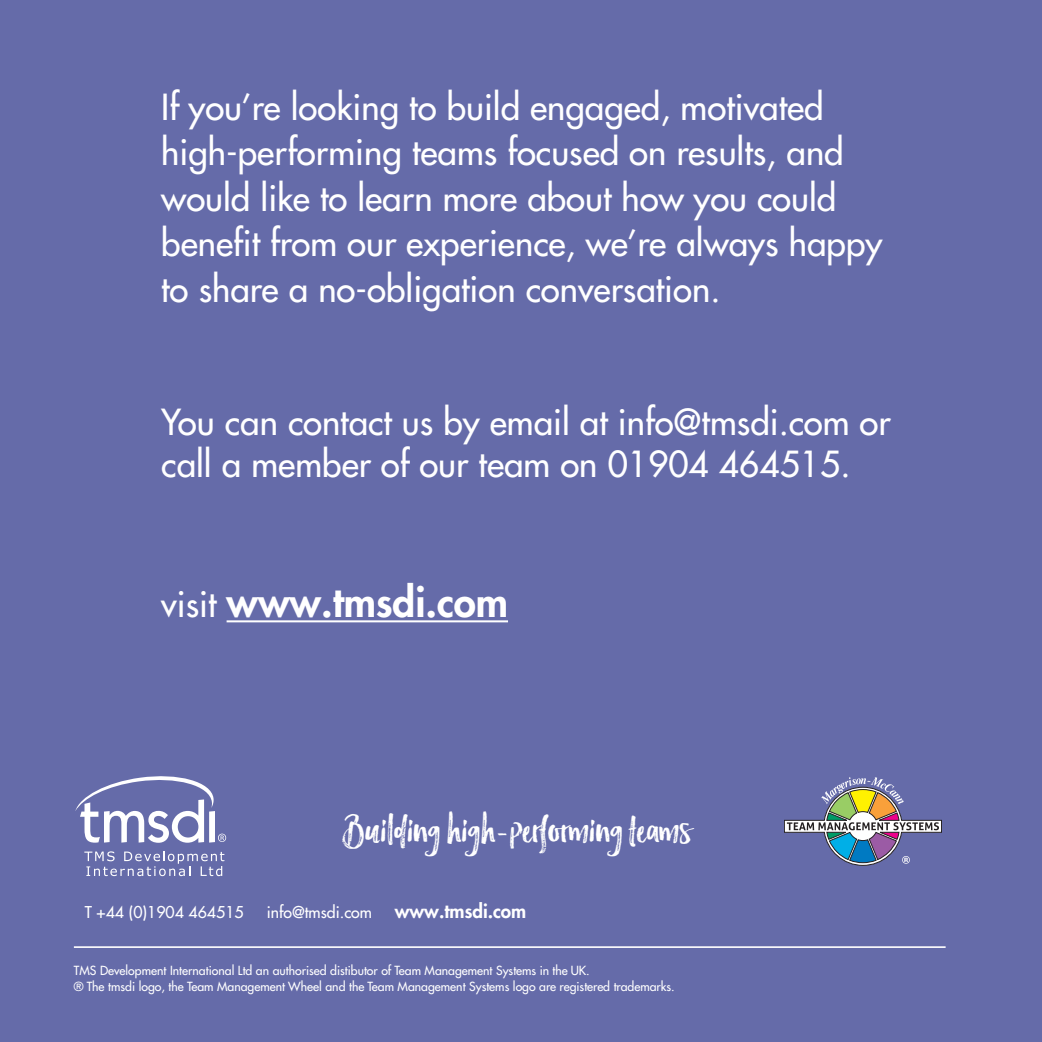
<style>
.page{position:relative;width:1042px;height:1042px;background:#656ba9}
.page>*{position:absolute;margin:0;border:0;box-sizing:border-box;transform-origin:0 0}
.t1{font:800 40.25px "Futura LTW1 G";color:#fff}
.t2{font:36.75px "Hello Lucky";color:#fff}
.t3{font:500 35px/45.5px "Futura LTW1 G";color:#fff}
.t4{font:500 15.92px "Futura LTW1 G";color:#fff}
.t5{font:500 12.25px/16.4px "Futura LTW1 G";color:#fff}
.s1{font-weight:500;font-size:35px}
.s2{font-weight:800;font-size:18.72px}
</style>
<div class="page">
<hr style="left:227px;top:620px;width:281px;height:2px;background:#fff">
<hr style="left:74px;top:946px;width:871px;height:2px;background:#fff">
<svg style="left:784px;top:777px;width:158px;height:88px"></svg>
<svg style="left:84px;top:851px;width:140px;height:25px"></svg>
<svg style="left:75px;top:776px;width:151px;height:67px"></svg>
<p class="t3" style="left:161px;top:81px;width:722px">If you’re looking to build engaged, motivated high-performing teams focused on results, and would like to learn more about how you could benefit from our experience, we’re always happy to share a no-obligation conversation.</p>
<p class="t3" style="left:161px;top:398px;width:731px;line-height:42px">You can contact us by email at info@tmsdi.com or call a member of our team on 01904 464515.</p>
<p class="t1" style="left:161px;top:567px;width:348px"><span class="s1">visit</span> www.tmsdi.com</p>
<p class="t2" style="left:343px;top:808px;width:350px">Building high-performing teams</p>
<p class="t4" style="left:85px;top:899px;width:160px">T +44 (0)1904 464515</p>
<p class="t4" style="left:267px;top:899px;width:261px">info@tmsdi.com <span class="s2">www.tmsdi.com</span></p>
<p class="t5" style="left:74px;top:961px;width:602px">TMS Development International Ltd an authorised distibutor of Team Management Systems in the UK.<br>® The tmsdi logo, the Team Management Wheel and the Team Management Systems logo are registered trademarks.</p>
</div>
